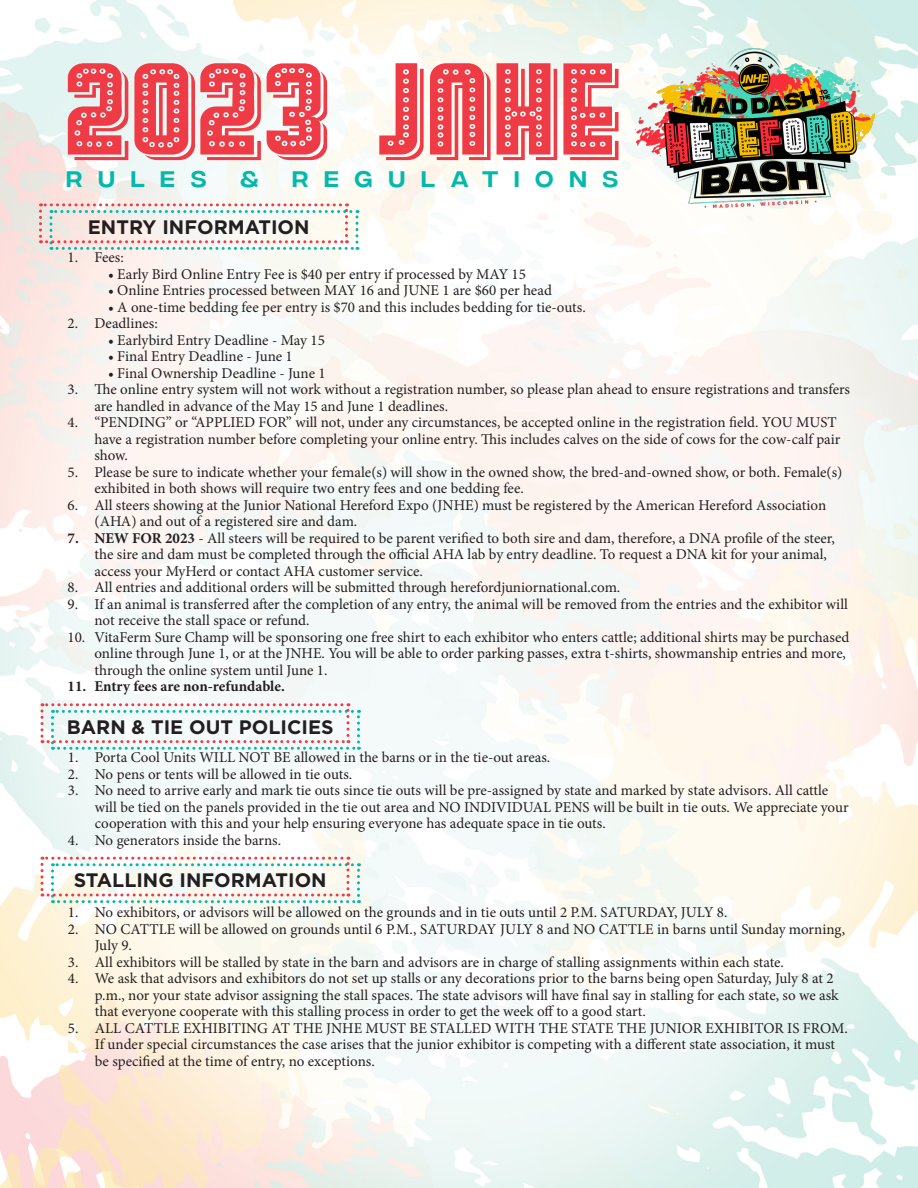
<style>
.page{position:relative;width:918px;height:1188px;background:#fff}
.page>*{position:absolute;margin:0;border:0;box-sizing:border-box;transform-origin:0 0}
.t1{font:22.5px "Integral CF";letter-spacing:.695em;color:#03b9ac}
.t2{font:700 19.5px "Gotham";color:#231f20}
.t3{font:15px/16.5px "Minion Pro";color:#231f20}
.t4{font:700 15px "Minion Pro";color:#231f20}
.s1{font-weight:700}
</style>
<div class="page">
<img style="left:0;top:0;width:918px;height:1188px">
<img style="left:635px;top:42px;width:240px;height:166px">
<svg style="left:39px;top:203px;width:319px;height:47px"></svg>
<svg style="left:40px;top:703px;width:320px;height:47px"></svg>
<svg style="left:40px;top:857px;width:320px;height:46px"></svg>
<svg style="left:68px;top:63px;width:551px;height:97px;fill:#ee424c"></svg>
<p class="t1" style="left:66px;top:166px;width:142px">RULES</p>
<p class="t1" style="left:240px;top:166px;width:20px">&amp;</p>
<p class="t1" style="left:292px;top:166px;width:327px">REGULATIONS</p>
<p class="t2" style="left:88px;top:214px;width:223px">ENTRY INFORMATION</p>
<p class="t3" style="left:68px;top:249px;width:58px">1. Fees:</p>
<p class="t3" style="left:108px;top:266px;width:420px">• Early Bird Online Entry Fee is $40 per entry if processed by MAY 15</p>
<p class="t3" style="left:108px;top:282px;width:445px">• Online Entries processed between MAY 16 and JUNE 1 are $60 per head</p>
<p class="t3" style="left:108px;top:299px;width:479px">• A one-time bedding fee per entry is $70 and this includes bedding for tie-outs.</p>
<p class="t3" style="left:68px;top:315px;width:92px">2. Deadlines:</p>
<p class="t3" style="left:108px;top:332px;width:218px">• Earlybird Entry Deadline - May 15</p>
<p class="t3" style="left:108px;top:348px;width:186px">• Final Entry Deadline - June 1</p>
<p class="t3" style="left:108px;top:365px;width:219px">• Final Ownership Deadline - June 1</p>
<p class="t3" style="left:94px;top:381px;width:757px;text-indent:-27px">3. The online entry system will not work without a registration number, so please plan ahead to ensure registrations and transfers are handled in advance of the May 15 and June 1 deadlines.</p>
<p class="t3" style="left:94px;top:414px;width:747px;text-indent:-27px">4. “PENDING” or “APPLIED FOR” will not, under any circumstances, be accepted online in the registration field. YOU MUST have a registration number before completing your online entry. This includes calves on the side of cows for the cow-calf pair show.</p>
<p class="t3" style="left:94px;top:464px;width:749px;text-indent:-27px">5. Please be sure to indicate whether your female(s) will show in the owned show, the bred-and-owned show, or both. Female(s) exhibited in both shows will require two entry fees and one bedding fee.</p>
<p class="t3" style="left:94px;top:497px;width:733px;text-indent:-27px">6. All steers showing at the Junior National Hereford Expo (JNHE) must be registered by the American Hereford Association (AHA) and out of a registered sire and dam.</p>
<p class="t3" style="left:94px;top:530px;width:742px;text-indent:-27px"><span class="s1">7. NEW FOR 2023</span> - All steers will be required to be parent verified to both sire and dam, therefore, a DNA profile of the steer, the sire and dam must be completed through the official AHA lab by entry deadline. To request a DNA kit for your animal, access your MyHerd or contact AHA customer service.</p>
<p class="t3" style="left:68px;top:579px;width:554px">8. All entries and additional orders will be submitted through herefordjuniornational.com.</p>
<p class="t3" style="left:94px;top:596px;width:755px;text-indent:-27px">9. If an animal is transferred after the completion of any entry, the animal will be removed from the entries and the exhibitor will not receive the stall space or refund.</p>
<p class="t3" style="left:94px;top:629px;width:756px;text-indent:-27px">10. VitaFerm Sure Champ will be sponsoring one free shirt to each exhibitor who enters cattle; additional shirts may be purchased online through June 1, or at the JNHE. You will be able to order parking passes, extra t-shirts, showmanship entries and more, through the online system until June 1.</p>
<p class="t4" style="left:68px;top:676px;width:219px">11. Entry fees are non-refundable.</p>
<p class="t2" style="left:67px;top:714px;width:268px">BARN &amp; TIE OUT POLICIES</p>
<p class="t3" style="left:68px;top:749px;width:484px">1. Porta Cool Units WILL NOT BE allowed in the barns or in the tie-out areas.</p>
<p class="t3" style="left:68px;top:766px;width:286px">2. No pens or tents will be allowed in tie outs.</p>
<p class="t3" style="left:95px;top:782px;width:755px;text-indent:-27px">3. No need to arrive early and mark tie outs since tie outs will be pre-assigned by state and marked by state advisors. All cattle will be tied on the panels provided in the tie out area and NO INDIVIDUAL PENS will be built in tie outs. We appreciate your cooperation with this and your help ensuring everyone has adequate space in tie outs.</p>
<p class="t3" style="left:68px;top:832px;width:215px">4. No generators inside the barns.</p>
<p class="t2" style="left:74px;top:868px;width:254px">STALLING INFORMATION</p>
<p class="t3" style="left:68px;top:904px;width:661px">1. No exhibitors, or advisors will be allowed on the grounds and in tie outs until 2 P.M. SATURDAY, JULY 8.</p>
<p class="t3" style="left:95px;top:921px;width:752px;text-indent:-27px">2. NO CATTLE will be allowed on grounds until 6 P.M., SATURDAY JULY 8 and NO CATTLE in barns until Sunday morning,<br>July 9.</p>
<p class="t3" style="left:68px;top:954px;width:718px">3. All exhibitors will be stalled by state in the barn and advisors are in charge of stalling assignments within each state.</p>
<p class="t3" style="left:95px;top:970px;width:745px;text-indent:-27px">4. We ask that advisors and exhibitors do not set up stalls or any decorations prior to the barns being open Saturday, July 8 at 2 p.m., nor your state advisor assigning the stall spaces. The state advisors will have final say in stalling for each state, so we ask that everyone cooperate with this stalling process in order to get the week off to a good start.</p>
<p class="t3" style="left:95px;top:1020px;width:754px;text-indent:-27px">5. ALL CATTLE EXHIBITING AT THE JNHE MUST BE STALLED WITH THE STATE THE JUNIOR EXHIBITOR IS FROM.<br>If under special circumstances the case arises that the junior exhibitor is competing with a different state association, it must be specified at the time of entry, no exceptions.</p>
</div>
